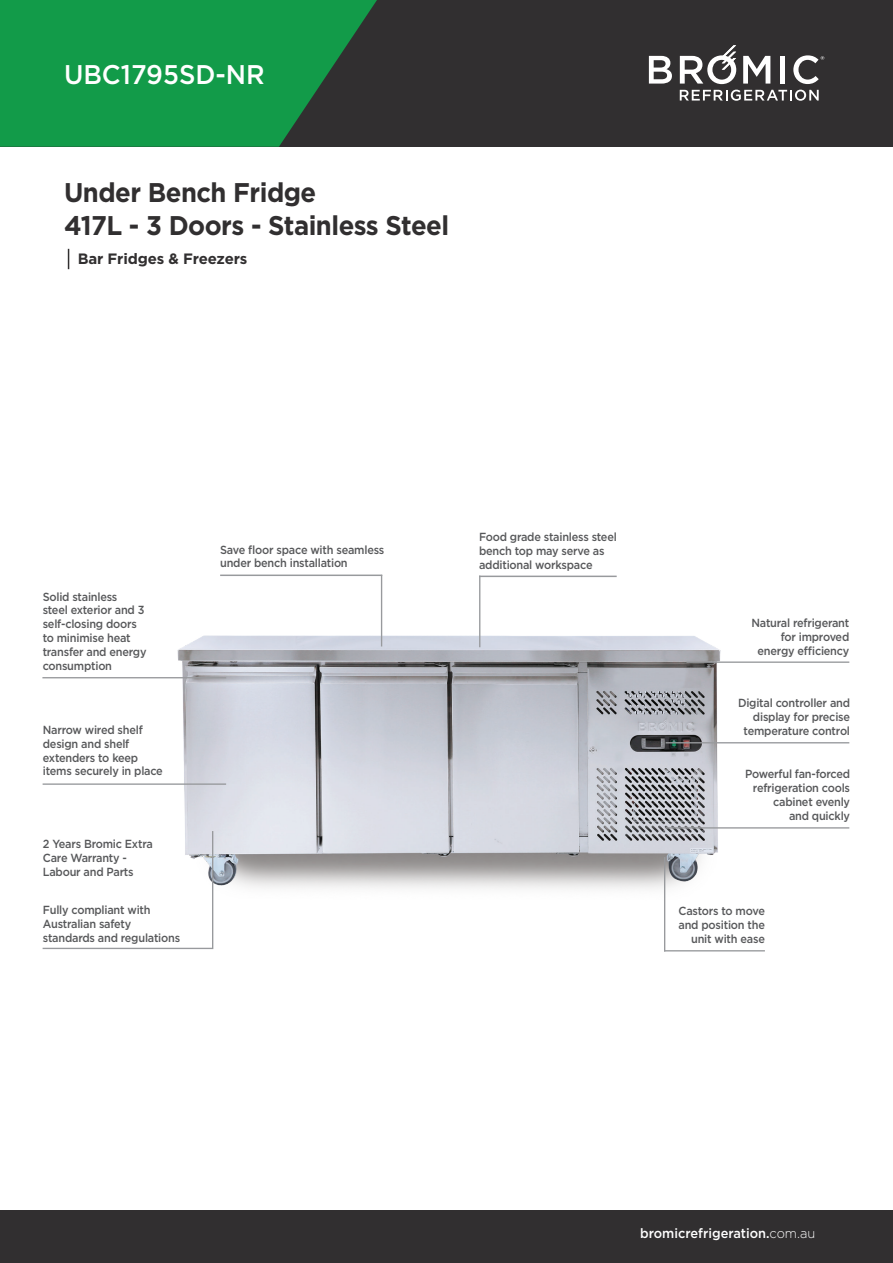
<style>
.page{position:relative;width:893px;height:1263px;background:#fff}
.page>*{position:absolute;margin:0;border:0;box-sizing:border-box;transform-origin:0 0}
.t1{font:700 27px/33px "Gotham";letter-spacing:-.02em;color:#312f30;scale:.95 1}
.t2{font:500 27px "Gotham";color:#fff;scale:.95 1}
.t3{font:700 15px "Gotham";letter-spacing:-.01em;color:#312f30}
.t4{font:500 13.5px "Gotham";color:#fff;scale:.95 1}
.t5{font:500 11.7px/13.8px "Gotham";letter-spacing:-.02em;color:#57585a;scale:.93 1}
.s1{font-weight:300}
</style>
<div class="page">
<div style="left:0;top:0;width:893px;height:147px;background:#312f30"></div>
<svg style="left:0;top:0;width:377px;height:147px;background:#158e46"></svg>
<div style="left:0;top:1211px;width:893px;height:52px;background:#312f30"></div>
<img style="left:173px;top:630px;width:553px;height:274px">
<hr style="left:42px;top:677px;width:184px;height:1px;background:#989a9d">
<hr style="left:381px;top:575px;width:1px;height:71px;background:#989a9d">
<hr style="left:220px;top:574px;width:162px;height:2px;background:#989a9d">
<hr style="left:686px;top:661px;width:163px;height:2px;background:#989a9d">
<hr style="left:666px;top:827px;width:183px;height:1px;background:#989a9d">
<hr style="left:666px;top:742px;width:183px;height:1px;background:#989a9d">
<hr style="left:479px;top:576px;width:1px;height:71px;background:#989a9d">
<hr style="left:479px;top:576px;width:138px;height:1px;background:#989a9d">
<hr style="left:43px;top:783px;width:183px;height:2px;background:#989a9d">
<hr style="left:43px;top:948px;width:169px;height:1px;background:#989a9d">
<hr style="left:212px;top:831px;width:1px;height:118px;background:#989a9d">
<hr style="left:664px;top:950px;width:101px;height:1px;background:#989a9d">
<hr style="left:664px;top:857px;width:1px;height:94px;background:#989a9d">
<svg style="left:68px;top:249px;width:1px;height:20px"></svg>
<svg style="left:649px;top:56px;width:23px;height:28px"></svg>
<svg style="left:743px;top:56px;width:27px;height:28px"></svg>
<div style="left:780px;top:56px;width:5px;height:28px;background:#fff"></div>
<svg style="left:793px;top:55px;width:31px;height:29px"></svg>
<svg style="left:680px;top:45px;width:56px;height:39px"></svg>
<svg style="left:680px;top:90px;width:139px;height:11px"></svg>
<h1 class="t2" style="left:64px;top:57px;width:213px">UBC1795SD-NR</h1>
<h1 class="t1" style="left:64px;top:176px;width:407px">Under Bench Fridge<br>417L - 3 Doors - Stainless Steel</h1>
<p class="t3" style="left:78px;top:249px;width:171px">Bar Fridges &amp; Freezers</p>
<p class="t5" style="left:43px;top:589px;width:113px">Solid stainless<br>steel exterior and 3 self-closing doors to minimise heat transfer and energy consumption</p>
<p class="t5" style="left:43px;top:723px;width:131px">Narrow wired shelf design and shelf extenders to keep items securely in place</p>
<p class="t5" style="left:43px;top:837px;width:120px">2 Years Bromic Extra<br>Care Warranty -<br>Labour and Parts</p>
<p class="t5" style="left:43px;top:903px;width:149px">Fully compliant with<br>Australian safety standards and regulations</p>
<p class="t5" style="left:220px;top:542px;width:178px">Save floor space with seamless under bench installation</p>
<p class="t5" style="left:479px;top:530px;width:150px">Food grade stainless steel bench top may serve as additional workspace</p>
<p class="t5" style="left:751px;top:616px;width:107px;text-align:right">Natural refrigerant for improved energy efficiency</p>
<p class="t5" style="left:738px;top:696px;width:122px;text-align:right">Digital controller and display for precise temperature control</p>
<p class="t5" style="left:745px;top:767px;width:114px;text-align:right">Powerful fan-forced refrigeration cools cabinet evenly<br>and quickly</p>
<p class="t5" style="left:679px;top:904px;width:94px;text-align:right">Castors to move and position the unit with ease</p>
<p class="t4" style="left:640px;top:1224px;width:186px">bromicrefrigeration.<span class="s1">com.au</span></p>
</div>
